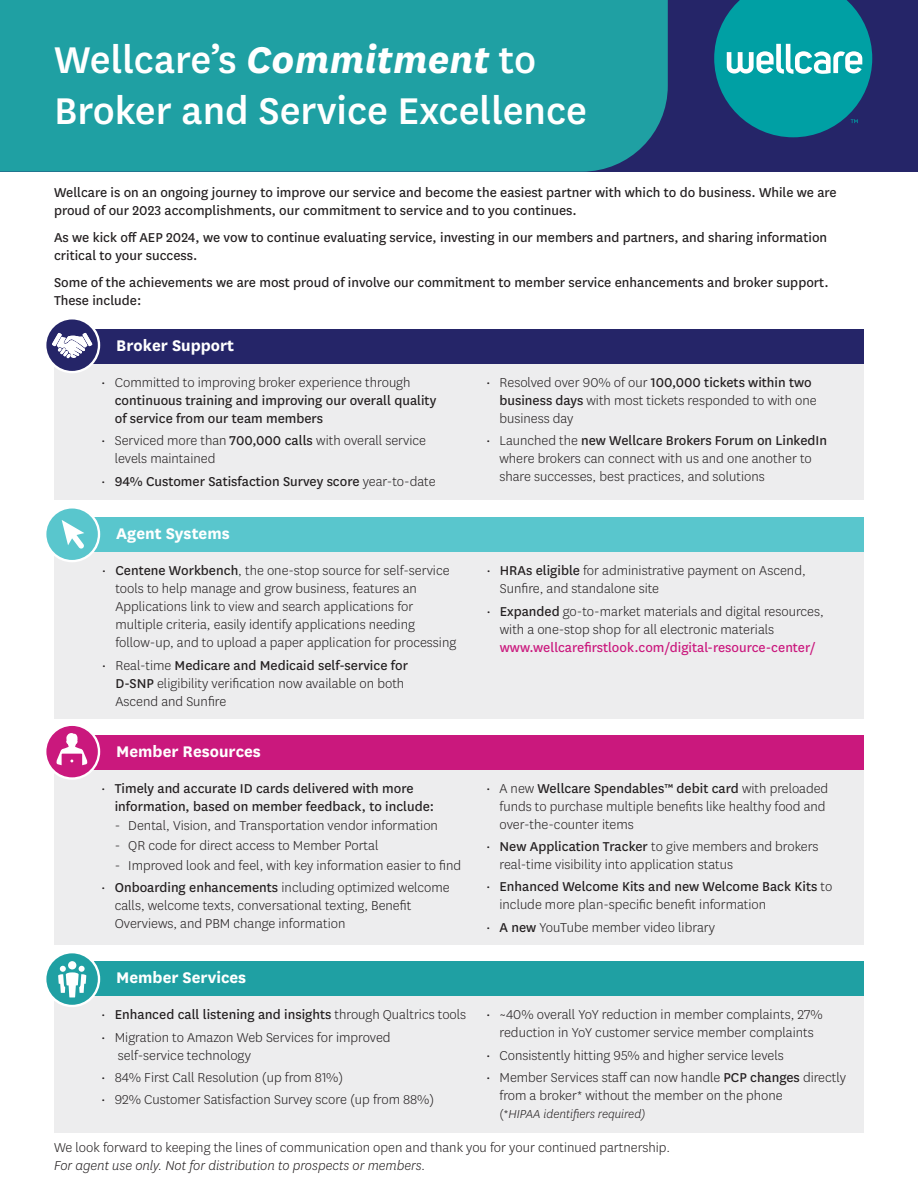
<style>
.page{position:relative;width:918px;height:1188px;background:#fff}
.page>*{position:absolute;margin:0;border:0;box-sizing:border-box;transform-origin:0 0}
.t1{font:500 43.5px/51px "Centene Sans";color:#fff}
.t2{font:700 18px "Centene Sans";color:#fff}
.t3{font:300 15px/18px "Centene Sans";color:#231f20}
.t4{font:15px/18px "Centene Sans";color:#231f20}
.t5{font:italic 300 13.5px "Centene Sans";color:#231f20}
.s1{font-weight:700;font-style:italic}
.s2{font-weight:300}
.s3{font-weight:400}
.s4{font-weight:400;color:#ca187d}
.s5{font-style:normal}
.s6{font-style:italic}
</style>
<div class="page">
<div style="left:54px;top:338px;width:810px;height:162px;background:#ededee"></div>
<div style="left:54px;top:519px;width:810px;height:200px;background:#ededee"></div>
<div style="left:54px;top:741px;width:810px;height:204px;background:#ededee"></div>
<div style="left:54px;top:968px;width:810px;height:164px;background:#ededee"></div>
<div style="left:0;top:0;width:918px;height:171px;background:#252568"></div>
<div style="left:0;top:0;width:668px;height:172px;background:#1fa0a3"></div>
<div style="left:87px;top:329px;width:777px;height:34px;background:#252568"></div>
<div style="left:87px;top:517px;width:777px;height:34px;background:#59c6cd"></div>
<div style="left:87px;top:735px;width:777px;height:34px;background:#ca187d"></div>
<div style="left:87px;top:962px;width:777px;height:34px;background:#1fa0a3"></div>
<svg style="left:45px;top:318px;width:54px;height:54px"></svg>
<div style="left:44px;top:317px;width:56px;height:56px;border:2px solid #fff;border-radius:50%"></div>
<svg style="left:52px;top:333px;width:40px;height:25px"></svg>
<div style="left:45px;top:507px;width:54px;height:54px;background:#59c6cd;border-radius:50%"></div>
<div style="left:44px;top:506px;width:56px;height:56px;border:2px solid #fff;border-radius:50%"></div>
<svg style="left:62px;top:520px;width:22px;height:29px"></svg>
<svg style="left:45px;top:725px;width:54px;height:54px"></svg>
<div style="left:44px;top:724px;width:56px;height:56px;border:2px solid #fff;border-radius:50%"></div>
<svg style="left:56px;top:732px;width:32px;height:33px"></svg>
<svg style="left:45px;top:952px;width:54px;height:54px"></svg>
<div style="left:44px;top:951px;width:56px;height:56px;border:2px solid #fff;border-radius:50%"></div>
<svg style="left:58px;top:961px;width:28px;height:36px"></svg>
<svg style="left:714px;top:0;width:158px;height:137px"></svg>
<h1 class="t1" style="left:54px;top:32px;width:535px">Wellcare’s <span class="s1">Commitment</span> to<br>Broker and Service Excellence</h1>
<p class="t4" style="left:54px;top:183px;width:784px">Wellcare is on an ongoing journey to improve our service and become the easiest partner with which to do business. While we are proud of our 2023 accomplishments, our commitment to service and to you continues.</p>
<p class="t4" style="left:54px;top:228px;width:775px">As we kick off AEP 2024, we vow to continue evaluating service, investing in our members and partners, and sharing information critical to your success.</p>
<p class="t4" style="left:54px;top:273px;width:776px">Some of the achievements we are most proud of involve our commitment to member service enhancements and broker support.<br>These include:</p>
<h2 class="t2" style="left:116px;top:333px;width:119px">Broker Support</h2>
<p class="t4" style="left:115px;top:373px;width:323px;text-indent:-14px"><span class="s2">• Committed to improving broker experience through </span>continuous training and improving our overall quality of service from our team members</p>
<p class="t3" style="left:115px;top:431px;width:313px;text-indent:-14px">• Serviced more than <span class="s3">700,000 calls</span> with overall service levels maintained</p>
<p class="t4" style="left:101px;top:471px;width:336px"><span class="s2">•</span> 94% Customer Satisfaction Survey score <span class="s2">year-to-date</span></p>
<p class="t3" style="left:500px;top:373px;width:319px;text-indent:-14px">• Resolved over 90% of our <span class="s3">100,000 tickets within two business days</span> with most tickets responded to with one business day</p>
<p class="t3" style="left:500px;top:431px;width:329px;text-indent:-14px">• Launched the <span class="s3">new Wellcare Brokers Forum on LinkedIn </span>where brokers can connect with us and one another to share successes, best practices, and solutions</p>
<h2 class="t2" style="left:116px;top:520px;width:115px">Agent Systems</h2>
<p class="t3" style="left:115px;top:561px;width:342px;text-indent:-14px">• <span class="s3">Centene Workbench</span>, the one-stop source for self-service tools to help manage and grow business, features an Applications link to view and search applications for multiple criteria, easily identify applications needing follow-up, and to upload a paper application for processing</p>
<p class="t3" style="left:115px;top:656px;width:294px;text-indent:-14px">• Real-time <span class="s3">Medicare and Medicaid self-service for<br>D-SNP</span> eligibility verification now available on both<br>Ascend and Sunfire</p>
<h2 class="t2" style="left:116px;top:739px;width:146px">Member Resources</h2>
<p class="t4" style="left:115px;top:778px;width:321px;text-indent:-14px"><span class="s2">•</span> Timely and accurate ID cards delivered with more information, based on member feedback, to include:</p>
<p class="t3" style="left:115px;top:816px;width:325px">- Dental, Vision, and Transportation vendor information</p>
<p class="t3" style="left:115px;top:836px;width:265px">- QR code for direct access to Member Portal</p>
<p class="t3" style="left:115px;top:856px;width:348px">- Improved look and feel, with key information easier to find</p>
<p class="t3" style="left:115px;top:878px;width:336px;text-indent:-14px">• <span class="s3">Onboarding enhancements</span> including optimized welcome calls, welcome texts, conversational texting, Benefit<br>Overviews, and PBM change information</p>
<p class="t3" style="left:500px;top:561px;width:307px;text-indent:-14px">• <span class="s3">HRAs eligible</span> for administrative payment on Ascend,<br>Sunfire, and standalone site</p>
<p class="t3" style="left:500px;top:602px;width:326px;text-indent:-14px">• <span class="s3">Expanded</span> go-to-market materials and digital resources, with a one-stop shop for all electronic materials <span class="s4">www.wellcarefirstlook.com/digital-resource-center/</span></p>
<p class="t3" style="left:500px;top:779px;width:330px;text-indent:-14px">• A new <span class="s3">Wellcare Spendables™ debit card</span> with preloaded funds to purchase multiple benefits like healthy food and over-the-counter items</p>
<p class="t3" style="left:500px;top:837px;width:321px;text-indent:-14px">• <span class="s3">New Application Tracker</span> to give members and brokers real-time visibility into application status</p>
<p class="t3" style="left:500px;top:877px;width:334px;text-indent:-14px">• <span class="s3">Enhanced Welcome Kits and new Welcome Back Kits</span> to include more plan-specific benefit information</p>
<p class="t3" style="left:486px;top:918px;width:231px">• <span class="s3">A new</span> YouTube member video library</p>
<h2 class="t2" style="left:116px;top:965px;width:132px">Member Services</h2>
<p class="t4" style="left:101px;top:1005px;width:367px"><span class="s2">•</span> Enhanced call listening and insights <span class="s2">through Qualtrics tools</span></p>
<p class="t3" style="left:118px;top:1027px;width:274px;text-indent:-17px">• Migration to Amazon Web Services for improved self-service technology</p>
<p class="t3" style="left:101px;top:1068px;width:244px">• 84% First Call Resolution (up from 81%)</p>
<p class="t3" style="left:101px;top:1090px;width:335px">• 92% Customer Satisfaction Survey score (up from 88%)</p>
<p class="t3" style="left:486px;top:1005px;width:338px;text-align:center">• ~40% overall YoY reduction in member complaints, 27% reduction in YoY customer service member complaints</p>
<p class="t3" style="left:486px;top:1045px;width:299px">• Consistently hitting 95% and higher service levels</p>
<p class="t3" style="left:500px;top:1068px;width:348px;text-indent:-14px">• Member Services staff can now handle <span class="s3">PCP changes</span> directly from a broker* without the member on the phone</p>
<p class="t5" style="left:500px;top:1106px;width:148px"><span class="s5">(*</span>HIPAA identifiers required)</p>
<p class="t3" style="left:54px;top:1138px;width:618px">We look forward to keeping the lines of communication open and thank you for your continued partnership.<br><span class="s6">For agent use only. Not for distribution to prospects or members.</span></p>
</div>
